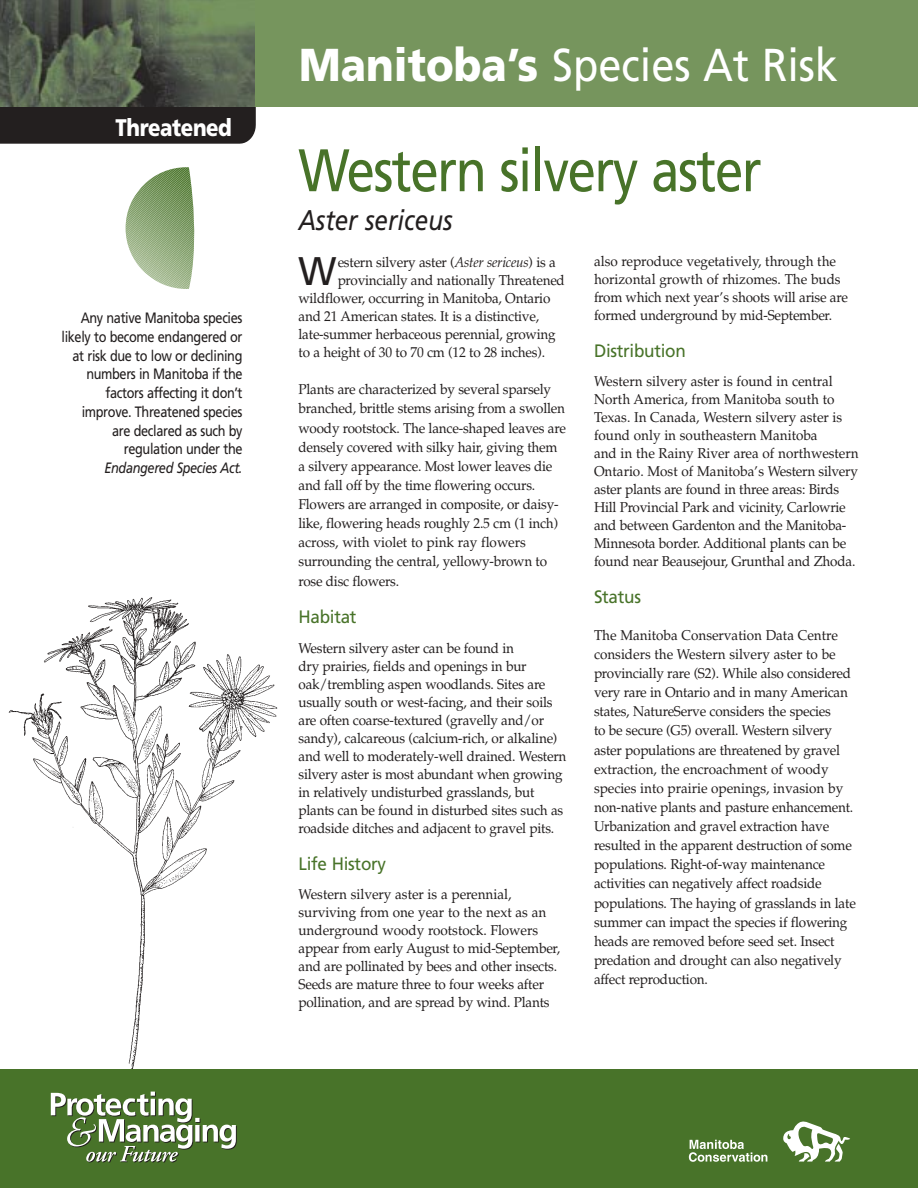
<style>
.page{position:relative;width:918px;height:1188px;background:#fff}
.page>*{position:absolute;margin:0;border:0;box-sizing:border-box;transform-origin:0 0}
.t1{font:60px "Frutiger";letter-spacing:-.03em;color:#487329;scale:.85 1}
.t2{font:46.05px "Frutiger";color:#fff;scale:.9 1}
.t3{font:39.9px "Frutiger";color:#231f1f;scale:.95 1}
.t4{font:italic 28.5px "Frutiger";color:#231f1f;scale:.85 1}
.t5{font:900 24px "Frutiger";letter-spacing:-.02em;color:#fff;scale:.85 1}
.t6{font:18px "Frutiger";letter-spacing:-.015em;color:#487329;scale:.95 1}
.t7{font:15px/18.8px "Frutiger";letter-spacing:-.03em;color:#231f1f;text-align:right;scale:.85 1}
.t8{font:italic 15px "Frutiger";letter-spacing:-.03em;color:#231f1f;scale:.85 1}
.t9{font:14.25px/18px "Palatino";letter-spacing:-.015em;color:#231f1f;scale:.95 1}
.s1{font-weight:900}
.s2{font-style:italic}
</style>
<div class="page">
<div style="left:0;top:106px;width:256px;height:38px;background:#231f1f"></div>
<img style="left:0;top:0;width:256px;height:106px">
<div style="left:256px;top:0;width:662px;height:106px;background:#76955d"></div>
<svg style="left:126px;top:167px;width:69px;height:122px"></svg>
<img style="left:0;top:597px;width:308px;height:473px">
<div style="left:0;top:1070px;width:918px;height:118px;background:#487329"></div>
<svg style="left:51px;top:1092px;width:186px;height:70px"></svg>
<svg style="left:689px;top:1140px;width:78px;height:22px"></svg>
<svg style="left:783px;top:1121px;width:67px;height:41px"></svg>
<h3 class="t5" style="left:116px;top:118px;width:138px">Threatened</h3>
<p class="t7" style="left:62px;top:310px;width:214px">Any native Manitoba species likely to become endangered or at risk due to low or declining numbers in Manitoba if the factors affecting it don’t improve. Threatened species are declared as such by regulation under the</p>
<p class="t8" style="left:104px;top:462px;width:164px">Endangered Species Act.</p>
<h2 class="t2" style="left:299px;top:46px;width:600px"><span class="s1">Manitoba’s</span> Species At Risk</h2>
<h1 class="t1" style="left:298px;top:146px;width:546px">Western silvery aster</h1>
<h3 class="t4" style="left:298px;top:209px;width:183px">Aster sericeus</h3>
<h3 class="t3" style="left:298px;top:255px;width:41px">W</h3>
<p class="t9" style="left:338px;top:255px;width:231px">estern silvery aster (<span class="s2">Aster sericeus</span>) is a</p>
<p class="t9" style="left:594px;top:253px;width:269px">also reproduce vegetatively, through the horizontal growth of rhizomes. The buds from which next year’s shoots will arise are formed underground by mid-September.</p>
<p class="t6" style="left:594px;top:343px;width:98px">Distribution</p>
<p class="t9" style="left:594px;top:373px;width:280px">Western silvery aster is found in central North America, from Manitoba south to Texas. In Canada, Western silvery aster is found only in southeastern Manitoba<br>and in the Rainy River area of northwestern Ontario. Most of Manitoba’s Western silvery aster plants are found in three areas: Birds Hill Provincial Park and vicinity, Carlowrie and between Gardenton and the Manitoba-Minnesota border. Additional plants can be found near Beausejour, Grunthal and Zhoda.</p>
<p class="t6" style="left:594px;top:589px;width:51px">Status</p>
<p class="t9" style="left:594px;top:627px;width:277px;line-height:19px">The Manitoba Conservation Data Centre considers the Western silvery aster to be provincially rare (S2). While also considered very rare in Ontario and in many American states, NatureServe considers the species<br>to be secure (G5) overall. Western silvery aster populations are threatened by gravel extraction, the encroachment of woody species into prairie openings, invasion by non-native plants and pasture enhancement.<br>Urbanization and gravel extraction have resulted in the apparent destruction of some populations. Right-of-way maintenance activities can negatively affect roadside populations. The haying of grasslands in late summer can impact the species if flowering heads are removed before seed set. Insect predation and drought can also negatively affect reproduction.</p>
<p class="t9" style="left:338px;top:273px;width:241px">provincially and nationally Threatened</p>
<p class="t9" style="left:299px;top:291px;width:267px">wildflower, occurring in Manitoba, Ontario</p>
<p class="t9" style="left:299px;top:309px;width:255px">and 21 American states. It is a distinctive,</p>
<p class="t9" style="left:299px;top:327px;width:272px">late-summer herbaceous perennial, growing</p>
<p class="t9" style="left:299px;top:345px;width:261px">to a height of 30 to 70 cm (12 to 28 inches).</p>
<p class="t9" style="left:299px;top:382px;width:283px;line-height:19px">Plants are characterized by several sparsely branched, brittle stems arising from a swollen woody rootstock. The lance-shaped leaves are densely covered with silky hair, giving them a silvery appearance. Most lower leaves die and fall off by the time flowering occurs.<br>Flowers are arranged in composite, or daisy&shy;like, flowering heads roughly 2.5 cm (1 inch) across, with violet to pink ray flowers surrounding the central, yellowy-brown to rose disc flowers.</p>
<p class="t6" style="left:298px;top:609px;width:63px">Habitat</p>
<p class="t9" style="left:298px;top:640px;width:283px">Western silvery aster can be found in<br>dry prairies, fields and openings in bur oak/trembling aspen woodlands. Sites are usually south or west-facing, and their soils are often coarse-textured (gravelly and/or sandy), calcareous (calcium-rich, or alkaline) and well to moderately-well drained. Western silvery aster is most abundant when growing in relatively undisturbed grasslands, but plants can be found in disturbed sites such as roadside ditches and adjacent to gravel pits.</p>
<p class="t6" style="left:298px;top:856px;width:94px">Life History</p>
<p class="t9" style="left:298px;top:886px;width:277px">Western silvery aster is a perennial, surviving from one year to the next as an underground woody rootstock. Flowers appear from early August to mid-September, and are pollinated by bees and other insects.<br>Seeds are mature three to four weeks after pollination, and are spread by wind. Plants</p>
</div>
